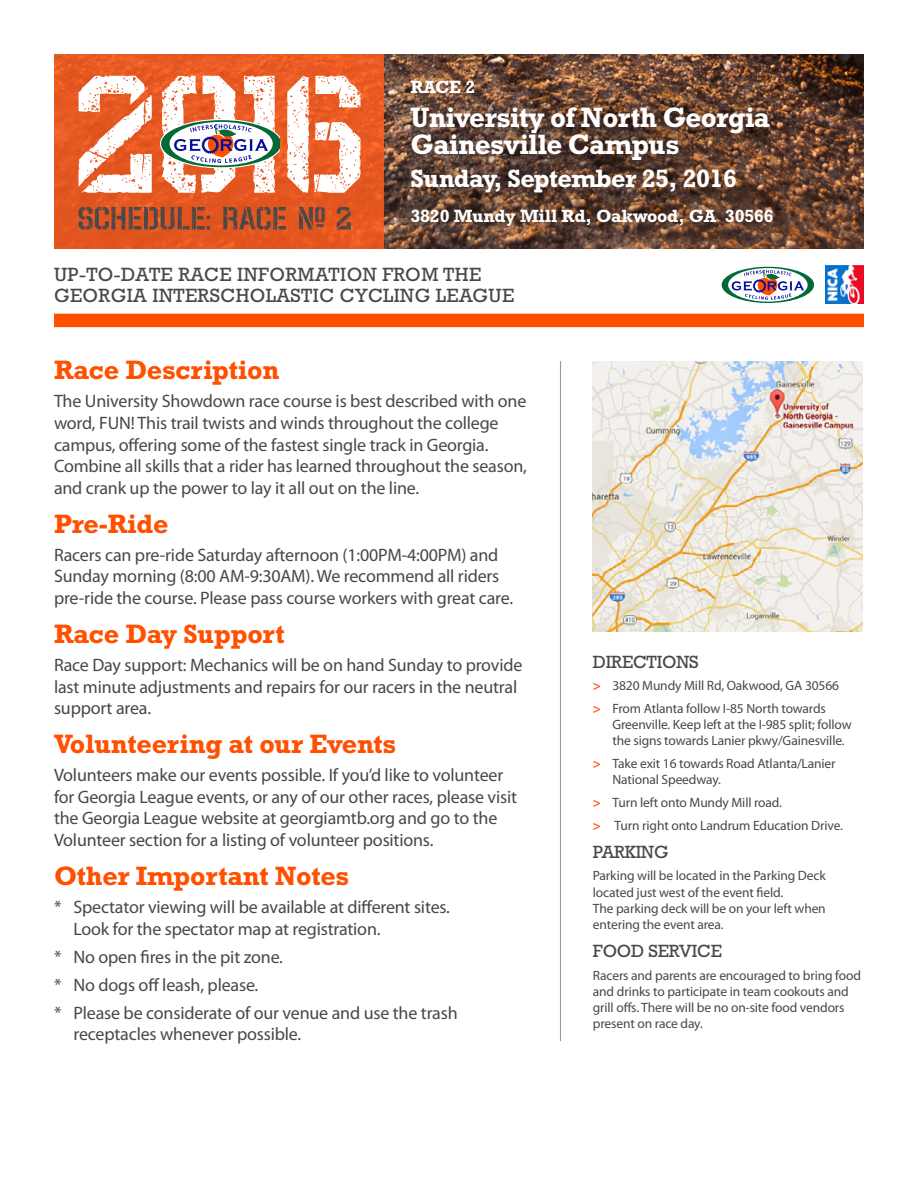
<style>
.page{position:relative;width:918px;height:1188px;background:#fff}
.page>*{position:absolute;margin:0;border:0;box-sizing:border-box;transform-origin:0 0}
.t1{font:700 28.5px/27px "Rockwell Std";letter-spacing:-.025em;color:#fff}
.t2{font:700 27px "Rockwell Std";letter-spacing:-.01em;color:#ff5000}
.t3{font:700 25.5px "Rockwell Std";letter-spacing:-.025em;color:#fff}
.t4{font:19.5px/21px "Rockwell Std";letter-spacing:.02em;color:#48484a}
.t5{font:18px/21.6px "Myriad Pro";letter-spacing:-.01em;color:#48484a}
.t6{font:700 18px "Rockwell Std";letter-spacing:-.01em;color:#fff}
.t7{font:18px "Rockwell Std";letter-spacing:-.01em;color:#48484a}
.t8{font:13.5px/16.2px "Myriad Pro";letter-spacing:-.01em;color:#48484a}
.s1{font-weight:700;color:#ff5c1d}
</style>
<div class="page">
<img style="left:800px;top:54px;width:64px;height:195px">
<svg style="left:54px;top:54px;width:329px;height:195px;fill:#e55821"></svg>
<svg style="left:79px;top:207px;width:272px;height:23px"></svg>
<svg style="left:79px;top:76px;width:282px;height:117px"></svg>
<svg style="left:721px;top:266px;width:92px;height:37px"></svg>
<img style="left:826px;top:266px;width:38px;height:38px">
<div style="left:54px;top:314px;width:810px;height:13px;background:#ff5000"></div>
<img style="left:593px;top:361px;width:270px;height:270px">
<hr style="left:560px;top:361px;width:1px;height:680px;background:#9d9da0">
<div style="left:383px;top:51px;width:417px;height:201px;background:#000;opacity:.91"></div>
<p class="t6" style="left:410px;top:76px;width:66px">RACE 2</p>
<h1 class="t1" style="left:410px;top:103px;width:361px">University of North Georgia<br>Gainesville Campus</h1>
<h3 class="t3" style="left:410px;top:164px;width:328px">Sunday, September 25, 2016</h3>
<p class="t6" style="left:410px;top:206px;width:365px">3820 Mundy Mill Rd, Oakwood, GA 30566</p>
<p class="t4" style="left:54px;top:263px;width:462px">UP-TO-DATE RACE INFORMATION FROM THE<br>GEORGIA INTERSCHOLASTIC CYCLING LEAGUE</p>
<h2 class="t2" style="left:54px;top:354px;width:227px">Race Description</h2>
<p class="t5" style="left:54px;top:391px;width:474px">The University Showdown race course is best described with one word, FUN! This trail twists and winds throughout the college campus, offering some of the fastest single track in Georgia.<br>Combine all skills that a rider has learned throughout the season, and crank up the power to lay it all out on the line.</p>
<h2 class="t2" style="left:54px;top:508px;width:116px">Pre-Ride</h2>
<p class="t5" style="left:54px;top:544px;width:461px">Racers can pre-ride Saturday afternoon (1:00PM-4:00PM) and<br>Sunday morning (8:00 AM-9:30AM). We recommend all riders pre-ride the course. Please pass course workers with great care.</p>
<h2 class="t2" style="left:54px;top:618px;width:232px">Race Day Support</h2>
<p class="t5" style="left:54px;top:655px;width:470px">Race Day support: Mechanics will be on hand Sunday to provide last minute adjustments and repairs for our racers in the neutral support area.</p>
<h2 class="t2" style="left:54px;top:728px;width:344px">Volunteering at our Events</h2>
<p class="t5" style="left:54px;top:765px;width:465px">Volunteers make our events possible. If you’d like to volunteer for Georgia League events, or any of our other races, please visit the Georgia League website at georgiamtb.org and go to the Volunteer section for a listing of volunteer positions.</p>
<h2 class="t2" style="left:54px;top:860px;width:297px">Other Important Notes</h2>
<p class="t5" style="left:73px;top:896px;width:378px;text-indent:-19px">* Spectator viewing will be available at different sites.<br>Look for the spectator map at registration.</p>
<p class="t5" style="left:54px;top:943px;width:405px;line-height:28px">* No open fires in the pit zone.<br>* No dogs off leash, please.<br>* Please be considerate of our venue and use the trash</p>
<p class="t5" style="left:73px;top:1024px;width:229px">receptacles whenever possible.</p>
<p class="t7" style="left:593px;top:651px;width:107px">DIRECTIONS</p>
<p class="t8" style="left:593px;top:675px;width:248px;line-height:22.6px"><span class="s1">&gt;</span> 3820 Mundy Mill Rd, Oakwood, GA 30566 <span class="s1">&gt;</span> From Atlanta follow I-85 North towards</p>
<p class="t8" style="left:612px;top:717px;width:241px">Greenville. Keep left at the I-985 split; follow the signs towards Lanier pkwy/Gainesville.</p>
<p class="t8" style="left:612px;top:756px;width:225px;text-indent:-19px"><span class="s1">&gt;</span> Take exit 16 towards Road Atlanta/Lanier<br>National Speedway.</p>
<p class="t8" style="left:593px;top:791px;width:252px;line-height:22.6px"><span class="s1">&gt;</span> Turn left onto Mundy Mill road.<br><span class="s1">&gt;</span> Turn right onto Landrum Education Drive.</p>
<p class="t7" style="left:593px;top:841px;width:77px">PARKING</p>
<p class="t8" style="left:593px;top:868px;width:234px">Parking will be located in the Parking Deck located just west of the event field.<br>The parking deck will be on your left when entering the event area.</p>
<p class="t7" style="left:593px;top:941px;width:131px">FOOD SERVICE</p>
<p class="t8" style="left:593px;top:967px;width:270px">Racers and parents are encouraged to bring food and drinks to participate in team cookouts and grill offs. There will be no on-site food vendors present on race day.</p>
</div>
